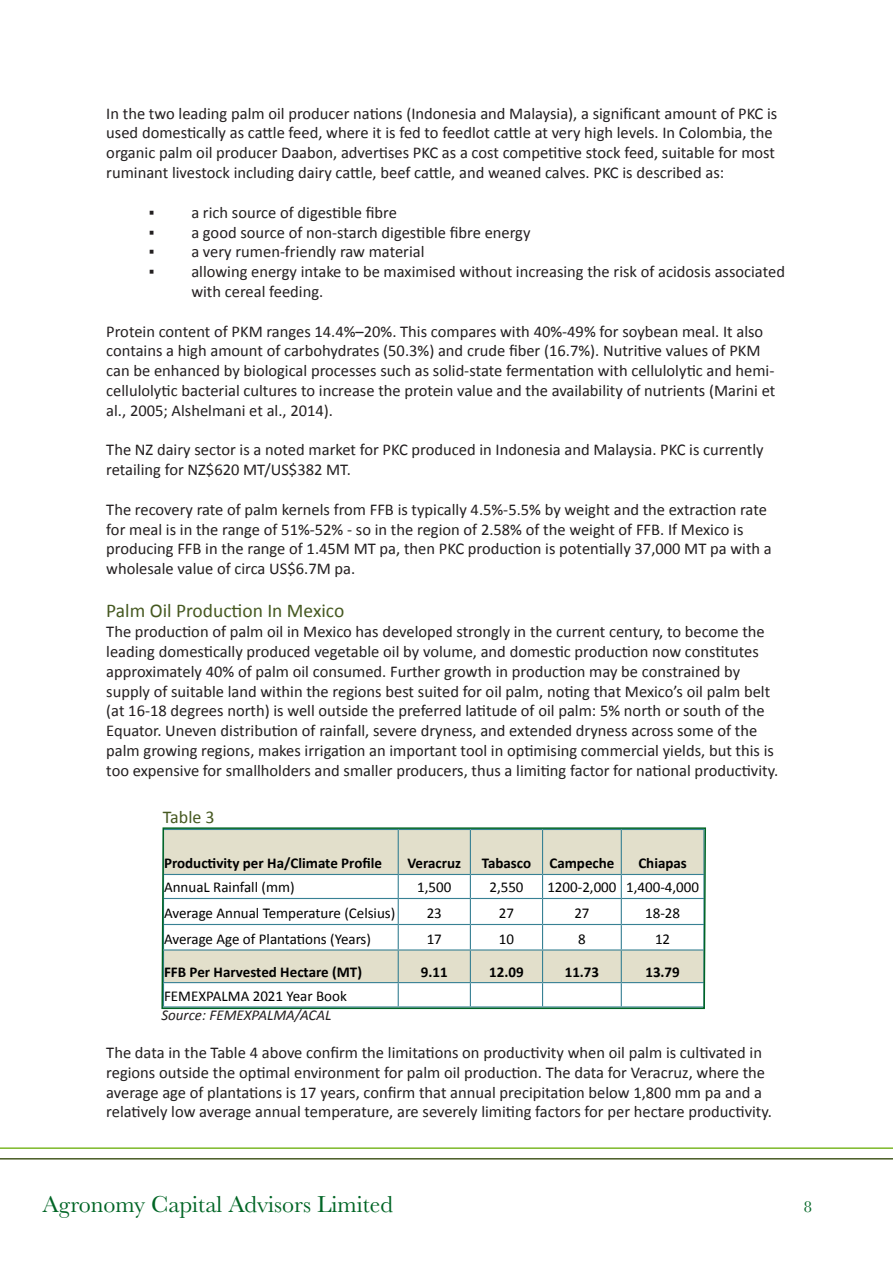
<style>
.page{position:relative;width:893px;height:1263px;background:#fff}
.page>*{position:absolute;margin:0;border:0;box-sizing:border-box;transform-origin:0 0}
.t1{font:24px "Baskerville";color:#006525}
.Heading_3{font:19.5px "Calibri";color:#465921}
.Table{font:18px "Calibri";color:#465921}
.t2{font:16.5px/19.8px "Calibri";color:#231f20}
.t3{font:16.5px "Baskerville";color:#006525}
.t4{font:15px "Calibri";color:#000}
.t5{font:700 15px "Calibri";color:#000}
.Source{font:italic 15px "Calibri";color:#231f20}
</style>
<div class="page">
<hr style="left:0;top:1158px;width:893px;height:1px;background:#465921">
<hr style="left:0;top:1147px;width:893px;height:2px;background:#7db928">
<svg style="left:161px;top:827px;width:545px;height:183px"></svg>
<p class="t2" style="left:106px;top:103px;width:673px">In the two leading palm oil producer nations (Indonesia and Malaysia), a significant amount of PKC is used domestically as cattle feed, where it is fed to feedlot cattle at very high levels. In Colombia, the organic palm oil producer Daabon, advertises PKC as a cost competitive stock feed, suitable for most ruminant livestock including dairy cattle, beef cattle, and weaned calves. PKC is described as:</p>
<p class="t2" style="left:149px;top:202px;width:250px">▪ a rich source of digestible fibre</p>
<p class="t2" style="left:149px;top:222px;width:383px">▪ a good source of non-starch digestible fibre energy</p>
<p class="t2" style="left:149px;top:242px;width:277px">▪ a very rumen-friendly raw material</p>
<p class="t2" style="left:191px;top:262px;width:595px;text-indent:-43px">▪ allowing energy intake to be maximised without increasing the risk of acidosis associated with cereal feeding.</p>
<p class="t2" style="left:106px;top:321px;width:671px">Protein content of PKM ranges 14.4%–20%. This compares with 40%-49% for soybean meal. It also contains a high amount of carbohydrates (50.3%) and crude fiber (16.7%). Nutritive values of PKM can be enhanced by biological processes such as solid-state fermentation with cellulolytic and hemi&shy;cellulolytic bacterial cultures to increase the protein value and the availability of nutrients (Marini et al., 2005; Alshelmani et al., 2014).</p>
<p class="t2" style="left:106px;top:440px;width:659px">The NZ dairy sector is a noted market for PKC produced in Indonesia and Malaysia. PKC is currently retailing for NZ$620 MT/US$382 MT.</p>
<p class="t2" style="left:106px;top:499px;width:667px">The recovery rate of palm kernels from FFB is typically 4.5%-5.5% by weight and the extraction rate for meal is in the range of 51%-52% - so in the region of 2.58% of the weight of FFB. If Mexico is producing FFB in the range of 1.45M MT pa, then PKC production is potentially 37,000 MT pa with a wholesale value of circa US$6.7M pa.</p>
<p class="Heading_3" style="left:106px;top:598px;width:240px">Palm Oil Production In Mexico</p>
<p class="t2" style="left:106px;top:622px;width:673px">The production of palm oil in Mexico has developed strongly in the current century, to become the leading domestically produced vegetable oil by volume, and domestic production now constitutes approximately 40% of palm oil consumed. Further growth in production may be constrained by supply of suitable land within the regions best suited for oil palm, noting that Mexico’s oil palm belt (at 16-18 degrees north) is well outside the preferred latitude of oil palm: 5% north or south of the Equator. Uneven distribution of rainfall, severe dryness, and extended dryness across some of the palm growing regions, makes irrigation an important tool in optimising commercial yields, but this is too expensive for smallholders and smaller producers, thus a limiting factor for national productivity.</p>
<p class="Table" style="left:163px;top:805px;width:53px">Table 3</p>
<p class="t5" style="left:164px;top:854px;width:219px">Productivity per Ha/Climate Profile</p>
<p class="t5" style="left:407px;top:854px;width:55px">Veracruz</p>
<p class="t5" style="left:482px;top:854px;width:51px">Tabasco</p>
<p class="t5" style="left:549px;top:854px;width:67px">Campeche</p>
<p class="t5" style="left:638px;top:854px;width:50px">Chiapas</p>
<p class="t4" style="left:164px;top:878px;width:132px">AnnuaL Rainfall (mm)</p>
<p class="t4" style="left:417px;top:878px;width:36px">1,500</p>
<p class="t4" style="left:489px;top:878px;width:36px">2,550</p>
<p class="t4" style="left:547px;top:878px;width:71px">1200-2,000</p>
<p class="t4" style="left:626px;top:878px;width:74px">1,400-4,000</p>
<p class="t4" style="left:164px;top:904px;width:233px">Average Annual Temperature (Celsius)</p>
<p class="t4" style="left:427px;top:904px;width:17px">23</p>
<p class="t4" style="left:499px;top:904px;width:17px">27</p>
<p class="t4" style="left:574px;top:904px;width:17px">27</p>
<p class="t4" style="left:645px;top:904px;width:37px">18-28</p>
<p class="t4" style="left:164px;top:929px;width:208px">Average Age of Plantations (Years)</p>
<p class="t4" style="left:427px;top:929px;width:17px">17</p>
<p class="t4" style="left:499px;top:929px;width:17px">10</p>
<p class="t4" style="left:578px;top:929px;width:9px">8</p>
<p class="t4" style="left:655px;top:929px;width:17px">12</p>
<p class="t5" style="left:164px;top:962px;width:199px">FFB Per Harvested Hectare (MT)</p>
<p class="t5" style="left:421px;top:962px;width:28px">9.11</p>
<p class="t5" style="left:489px;top:962px;width:36px">12.09</p>
<p class="t5" style="left:565px;top:962px;width:36px">11.73</p>
<p class="t5" style="left:645px;top:962px;width:36px">13.79</p>
<p class="t4" style="left:164px;top:986px;width:184px">FEMEXPALMA 2021 Year Book</p>
<p class="Source" style="left:161px;top:1005px;width:171px">Source: FEMEXPALMA/ACAL</p>
<p class="t2" style="left:106px;top:1042px;width:667px">The data in the Table 4 above confirm the limitations on productivity when oil palm is cultivated in regions outside the optimal environment for palm oil production. The data for Veracruz, where the average age of plantations is 17 years, confirm that annual precipitation below 1,800 mm pa and a relatively low average annual temperature, are severely limiting factors for per hectare productivity.</p>
<h1 class="t1" style="left:43px;top:1189px;width:352px">Agronomy Capital Advisors Limited</h1>
<p class="t3" style="left:804px;top:1196px;width:10px">8</p>
</div>
